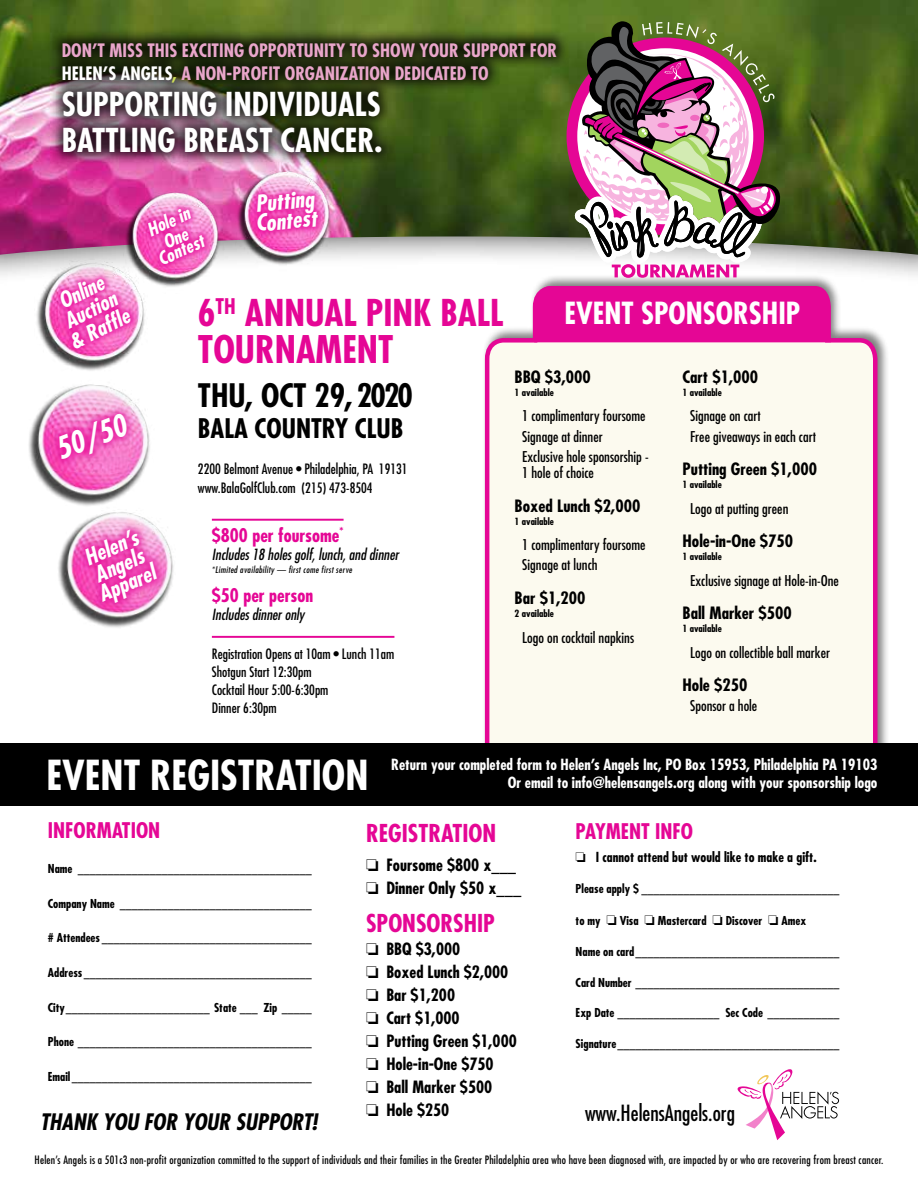
<style>
.page{position:relative;width:918px;height:1188px;background:#fff}
.page>*{position:absolute;margin:0;border:0;box-sizing:border-box;transform-origin:0 0}
.t1{font:700 condensed 40.2px "Futura";color:#fff}
.t2{font:700 condensed 37.05px "Futura";color:#e50695}
.t3{font:700 condensed 36px "Futura";color:#e50695}
.t4{font:700 condensed 32.1px/36.2px "Futura";color:#fff}
.t5{font:700 condensed 31.5px "Futura";color:#000}
.t6{font:700 condensed 29.7px "Futura";color:#fff}
.t7{font:italic 700 condensed 29.4px "Futura";color:#fff}
.t8{font:700 condensed 26.25px "Futura";color:#000}
.t9{font:700 condensed 24px "Futura";color:#e50695}
.t10{font:italic 700 condensed 22.65px/19.5px "Futura";color:#fff}
.t11{font:italic 700 condensed 22.05px "Futura";color:#000}
.t12{font:condensed 21.75px "Futura";color:#000}
.t13{font:italic 700 condensed 21.75px/19.5px "Futura";color:#fff}
.t14{font:italic 700 condensed 21.15px/20.7px "Futura";color:#fff;text-align:center}
.t15{font:700 condensed 21px "Futura";color:#e50695}
.t16{font:700 condensed 18.3px "Futura";color:#e50695}
.t17{font:700 condensed 18px/23.1px "Futura";color:#e9a6ca}
.t18{font:italic 700 condensed 18px/17.9px "Futura";color:#fff;text-align:center}
.t19{font:700 condensed 16.5px "Futura";color:#000}
.t20{font:700 condensed 15px/18px "Futura";color:#fff;text-align:right}
.t21{font:italic condensed 15px "Futura";color:#000}
.t22{font:condensed 14.55px/20.1px "Futura";color:#000}
.t23{font:condensed 13.95px/18px "Futura";color:#000}
.t24{font:700 condensed 13.5px "Futura";color:#000}
.t25{font:700 condensed 12px "Futura";color:#000}
.t26{font:condensed 11.25px "Futura";letter-spacing:.02em;color:#000}
.t27{font:700 condensed 9.6px "Futura";color:#000}
.t28{font:italic condensed 9px "Futura";letter-spacing:.04em;color:#000}
.s1{color:#fff}
.s2{color:#d0df58}
</style>
<div class="page">
<img style="left:36px;top:286px;width:109px;height:81px">
<img style="left:29px;top:367px;width:121px;height:129px">
<div style="left:482px;top:274px;width:408px;height:487px;background:#000;opacity:.5"></div>
<div style="left:483px;top:286px;width:397px;height:457px;background:#fcfaef"></div>
<div style="left:0;top:743px;width:918px;height:62px;background:#000"></div>
<div style="left:0;top:0;width:918px;height:286px;background:#000;opacity:.75"></div>
<img style="left:0;top:0;width:918px;height:255px">
<div style="left:48px;top:28px;width:522px;height:139px;background:#000;opacity:.8"></div>
<svg style="left:567px;top:21px;width:216px;height:257px"></svg>
<hr style="left:212px;top:519px;width:132px;height:2px;background:#e50695">
<hr style="left:212px;top:636px;width:182px;height:2px;background:#e50695">
<svg style="left:737px;top:1069px;width:102px;height:71px"></svg>
<img style="left:123px;top:182px;width:102px;height:113px">
<div style="left:141px;top:202px;width:70px;height:69px;background:#e50695;opacity:.75"></div>
<div style="left:50px;top:404px;width:86px;height:65px;background:#e50695;opacity:.75"></div>
<img style="left:236px;top:160px;width:100px;height:113px">
<div style="left:250px;top:185px;width:75px;height:53px;background:#e50695;opacity:.75"></div>
<div style="left:53px;top:271px;width:86px;height:84px;background:#e50695;opacity:.75"></div>
<img style="left:57px;top:496px;width:117px;height:132px">
<div style="left:76px;top:521px;width:91px;height:91px;background:#e50695;opacity:.75"></div>
<div style="left:534px;top:286px;width:297px;height:56px;background:#e50695"></div>
<h3 class="t17" style="left:62px;top:38px;width:497px">DON’T MISS THIS EXCITING OPPORTUNITY TO SHOW YOUR SUPPORT FOR<br><span class="s1">HELEN’S ANGELS</span><span class="s2">,</span> A NON-PROFIT ORGANIZATION DEDICATED TO</h3>
<h3 class="t4" style="left:62px;top:86px;width:322px">SUPPORTING INDIVIDUALS<br>BATTLING BREAST CANCER.</h3>
<h3 class="t18" style="left:144px;top:222px;width:46px;rotate:-24deg">Hole in<br>One</h3>
<h3 class="t18" style="left:155px;top:252px;width:50px;rotate:-24deg">Contest</h3>
<h3 class="t10" style="left:253px;top:194px;width:63px;rotate:-5deg">Putting<br>Contest</h3>
<h3 class="t14" style="left:47px;top:297px;width:66px;rotate:-27deg">Online<br>Auction &amp; Raffl e</h3>
<h3 class="t7" style="left:50px;top:432px;width:75px;rotate:-21deg">50/50</h3>
<h3 class="t13" style="left:80px;top:550px;width:62px;rotate:-23deg">Helen’s<br>Angels<br>Apparel</h3>
<h3 class="t3" style="left:198px;top:289px;width:307px">6<sup>TH</sup> ANNUAL PINK BALL</h3>
<h2 class="t2" style="left:198px;top:325px;width:197px">TOURNAMENT</h2>
<h3 class="t5" style="left:198px;top:375px;width:217px">THU, OCT 29, 2020</h3>
<h3 class="t8" style="left:198px;top:411px;width:207px">BALA COUNTRY CLUB</h3>
<p class="t23" style="left:198px;top:459px;width:211px;line-height:18.6px">2200 Belmont Avenue • Philadelphia, PA 19131 www.BalaGolfClub.com (215) 473-8504</p>
<h3 class="t16" style="left:212px;top:523px;width:133px">$800 per foursome<sup>*</sup></h3>
<p class="t21" style="left:212px;top:545px;width:188px">Includes 18 holes golf, lunch, and dinner</p>
<p class="t28" style="left:211px;top:564px;width:142px">*Limited availability — first come first serve</p>
<h3 class="t16" style="left:212px;top:584px;width:103px">$50 per person</h3>
<p class="t21" style="left:212px;top:605px;width:94px">Includes dinner only</p>
<p class="t23" style="left:212px;top:644px;width:184px">Registration Opens at 10am • Lunch 11am<br>Shotgun Start 12:30pm<br>Cocktail Hour 5:00-6:30pm<br>Dinner 6:30pm</p>
<h3 class="t6" style="left:565px;top:294px;width:237px">EVENT SPONSORSHIP</h3>
<h3 class="t19" style="left:515px;top:366px;width:78px">BBQ $3,000</h3>
<p class="t27" style="left:515px;top:386px;width:41px">1 available</p>
<p class="t22" style="left:522px;top:406px;width:128px">1 complimentary foursome<br>Signage at dinner<br>Exclusive hole sponsorship -</p>
<p class="t22" style="left:522px;top:463px;width:73px">1 hole of choice</p>
<h3 class="t19" style="left:515px;top:495px;width:127px">Boxed Lunch $2,000</h3>
<p class="t27" style="left:515px;top:515px;width:41px">1 available</p>
<p class="t22" style="left:522px;top:535px;width:125px">1 complimentary foursome<br>Signage at lunch</p>
<h3 class="t19" style="left:515px;top:587px;width:72px">Bar $1,200</h3>
<p class="t27" style="left:515px;top:607px;width:41px">2 available</p>
<p class="t22" style="left:522px;top:627px;width:113px">Logo on cocktail napkins</p>
<h3 class="t19" style="left:683px;top:366px;width:77px">Cart $1,000</h3>
<p class="t27" style="left:683px;top:386px;width:41px">1 available</p>
<p class="t22" style="left:690px;top:406px;width:127px">Signage on cart<br>Free giveaways in each cart</p>
<h3 class="t19" style="left:683px;top:458px;width:136px">Putting Green $1,000</h3>
<p class="t27" style="left:683px;top:478px;width:41px">1 available</p>
<p class="t22" style="left:690px;top:498px;width:100px">Logo at putting green</p>
<h3 class="t19" style="left:683px;top:530px;width:112px">Hole-in-One $750</h3>
<p class="t27" style="left:683px;top:550px;width:41px">1 available</p>
<p class="t22" style="left:690px;top:570px;width:150px">Exclusive signage at Hole-in-One</p>
<h3 class="t19" style="left:683px;top:602px;width:111px">Ball Marker $500</h3>
<p class="t27" style="left:683px;top:623px;width:41px">1 available</p>
<p class="t22" style="left:690px;top:642px;width:141px">Logo on collectible ball marker</p>
<h3 class="t19" style="left:683px;top:675px;width:66px">Hole $250</h3>
<p class="t22" style="left:690px;top:696px;width:69px">Sponsor a hole</p>
<h1 class="t1" style="left:46px;top:749px;width:324px">EVENT REGISTRATION</h1>
<p class="t20" style="left:391px;top:755px;width:488px">Return your completed form to Helen’s Angels Inc, PO Box 15953, Philadelphia PA 19103<br>Or email to info@helensangels.org along with your sponsorship logo</p>
<h3 class="t15" style="left:48px;top:817px;width:114px">INFORMATION</h3>
<p class="t25" style="left:48px;top:861px;width:266px">Name _______________________________________</p>
<p class="t25" style="left:48px;top:896px;width:266px">Company Name ________________________________</p>
<p class="t25" style="left:48px;top:930px;width:266px"># Attendees ___________________________________</p>
<p class="t25" style="left:48px;top:965px;width:266px">Address______________________________________</p>
<p class="t25" style="left:48px;top:1000px;width:266px">City________________________ State ___ Zip _____</p>
<p class="t25" style="left:48px;top:1034px;width:266px">Phone _______________________________________</p>
<p class="t25" style="left:48px;top:1069px;width:266px">Email________________________________________</p>
<h3 class="t11" style="left:40px;top:1108px;width:279px">THANK YOU FOR YOUR SUPPORT!</h3>
<h3 class="t15" style="left:576px;top:818px;width:119px">PAYMENT INFO</h3>
<p class="t24" style="left:576px;top:849px;width:243px">□ I cannot attend but would like to make a gift.</p>
<p class="t25" style="left:576px;top:881px;width:265px">Please apply $ _________________________________</p>
<p class="t25" style="left:576px;top:913px;width:232px">to my □ Visa □ Mastercard □ Discover □ Amex</p>
<p class="t25" style="left:576px;top:944px;width:266px">Name on card__________________________________</p>
<p class="t25" style="left:576px;top:974px;width:265px">Card Number __________________________________</p>
<p class="t25" style="left:576px;top:1005px;width:265px">Exp Date _________________ Sec Code ____________</p>
<p class="t25" style="left:576px;top:1036px;width:265px">Signature_____________________________________</p>
<h3 class="t9" style="left:366px;top:818px;width:132px">REGISTRATION</h3>
<h3 class="t19" style="left:366px;top:855px;width:152px">□ Foursome $800 x___</h3>
<h3 class="t19" style="left:366px;top:877px;width:157px">□ Dinner Only $50 x___</h3>
<h3 class="t9" style="left:366px;top:908px;width:130px">SPONSORSHIP</h3>
<h3 class="t19" style="left:366px;top:939px;width:96px">□ BBQ $3,000</h3>
<h3 class="t19" style="left:366px;top:962px;width:144px">□ Boxed Lunch $2,000</h3>
<h3 class="t19" style="left:366px;top:985px;width:91px">□ Bar $1,200</h3>
<h3 class="t19" style="left:366px;top:1008px;width:95px">□ Cart $1,000</h3>
<h3 class="t19" style="left:366px;top:1030px;width:152px">□ Putting Green $1,000</h3>
<h3 class="t19" style="left:366px;top:1053px;width:129px">□ Hole-in-One $750</h3>
<h3 class="t19" style="left:366px;top:1076px;width:128px">□ Ball Marker $500</h3>
<h3 class="t19" style="left:366px;top:1099px;width:85px">□ Hole $250</h3>
<h3 class="t12" style="left:585px;top:1099px;width:151px">www.HelensAngels.org</h3>
<p class="t26" style="left:35px;top:1153px;width:850px">Helen’s Angels is a 501c3 non-profit organization committed to the support of individuals and their families in the Greater Philadelphia area who have been diagnosed with, are impacted by or who are recovering from breast cancer.</p>
</div>
